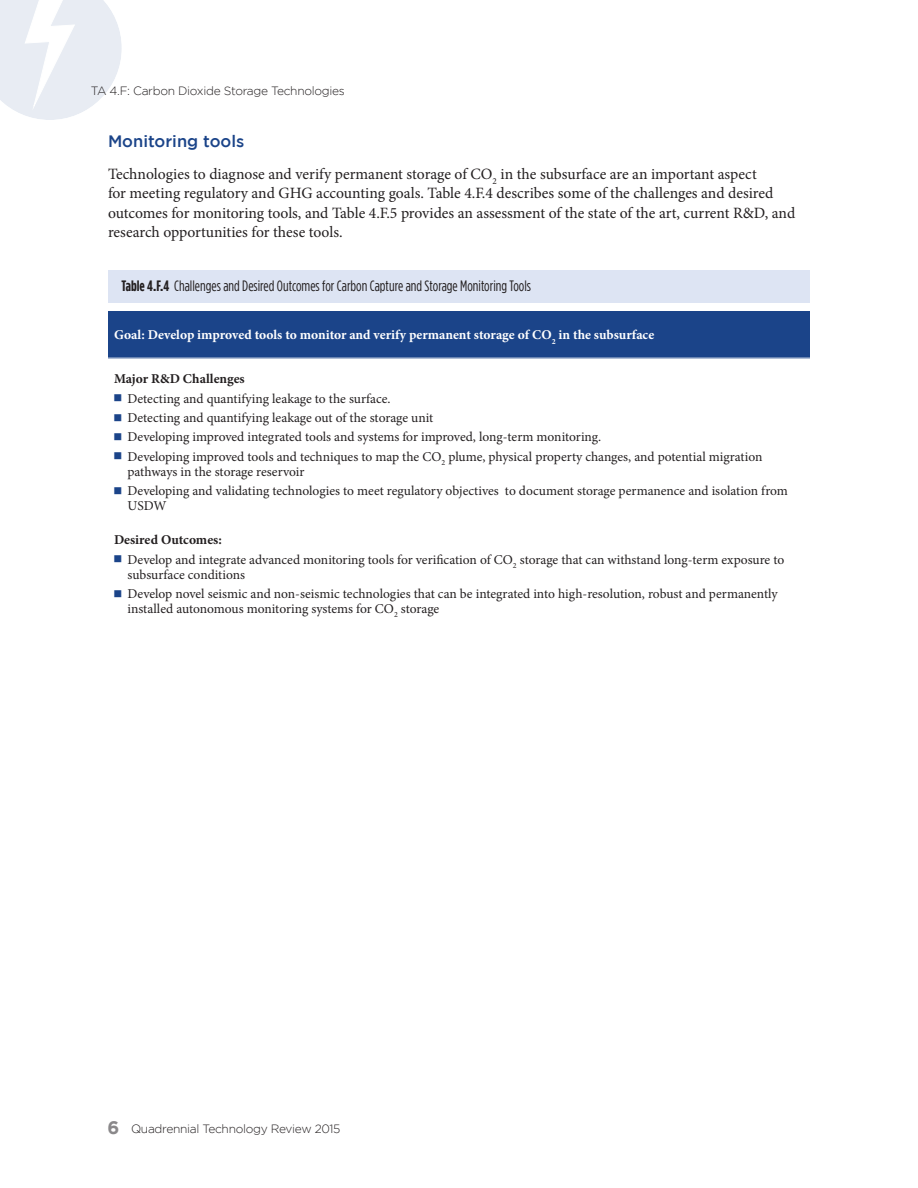
<style>
.page{position:relative;width:918px;height:1188px;background:#fff}
.page>*{position:absolute;margin:0;border:0;box-sizing:border-box;transform-origin:0 0}
.Header_Two{font:500 16.5px "Gotham";color:#1b4489}
.Body_Text{font:15.75px/19.5px "Minion Pro";letter-spacing:-.005em;color:#231f20}
.Figure_Text{font:15px "Gotham Condensed";color:#231f20}
.Table_-_body_text_wi{font:13.5px/15px "Minion Pro";letter-spacing:-.005em;color:#231f20}
.Table_-_First_line{font:700 13.5px "Minion Pro";color:#fff}
.Table_-_body_text{font:700 13.5px "Minion Pro";color:#231f20}
.t1{font:300 12px "Gotham";letter-spacing:-.025em;color:#231f20}
.s1{font-weight:700}
.s2{font-weight:700;font-size:18px;color:#8a888a}
</style>
<div class="page">
<svg style="left:0;top:0;width:122px;height:120px"></svg>
<div style="left:108px;top:270px;width:702px;height:32px;background:#dde4f3"></div>
<div style="left:108px;top:311px;width:702px;height:47px;background:#1b4489"></div>
<p class="t1" style="left:91px;top:84px;width:256px">TA 4.F: Carbon Dioxide Storage Technologies</p>
<p class="Header_Two" style="left:108px;top:132px;width:138px">Monitoring tools</p>
<p class="Body_Text" style="left:108px;top:164px;width:689px">Technologies to diagnose and verify permanent storage of CO<sub>2</sub> in the subsurface are an important aspect<br>for meeting regulatory and GHG accounting goals. Table 4.F.4 describes some of the challenges and desired outcomes for monitoring tools, and Table 4.F.5 provides an assessment of the state of the art, current R&amp;D, and research opportunities for these tools.</p>
<p class="Figure_Text" style="left:122px;top:278px;width:411px"><span class="s1">Table 4.F.4</span> Challenges and Desired Outcomes for Carbon Capture and Storage Monitoring Tools</p>
<p class="Table_-_First_line" style="left:114px;top:326px;width:542px">Goal: Develop improved tools to monitor and verify permanent storage of CO<sub>2</sub> in the subsurface</p>
<p class="Table_-_body_text" style="left:114px;top:369px;width:132px">Major R&amp;D Challenges</p>
<p class="Table_-_body_text_wi" style="left:114px;top:391px;width:278px"><sup>■</sup> Detecting and quantifying leakage to the surface.</p>
<p class="Table_-_body_text_wi" style="left:114px;top:410px;width:321px"><sup>■</sup> Detecting and quantifying leakage out of the storage unit</p>
<p class="Table_-_body_text_wi" style="left:114px;top:429px;width:489px"><sup>■</sup> Developing improved integrated tools and systems for improved, long-term monitoring.</p>
<p class="Table_-_body_text_wi" style="left:128px;top:449px;width:636px;text-indent:-14px"><sup>■</sup> Developing improved tools and techniques to map the CO<sub>2</sub> plume, physical property changes, and potential migration pathways in the storage reservoir</p>
<p class="Table_-_body_text_wi" style="left:128px;top:483px;width:662px;text-indent:-14px"><sup>■</sup> Developing and validating technologies to meet regulatory objectives to document storage permanence and isolation from<br>USDW</p>
<p class="Table_-_body_text" style="left:114px;top:530px;width:109px">Desired Outcomes:</p>
<p class="Table_-_body_text_wi" style="left:128px;top:552px;width:658px;text-indent:-14px"><sup>■</sup> Develop and integrate advanced monitoring tools for verification of CO<sub>2</sub> storage that can withstand long-term exposure to subsurface conditions</p>
<p class="Table_-_body_text_wi" style="left:128px;top:586px;width:652px;text-indent:-14px"><sup>■</sup> Develop novel seismic and non-seismic technologies that can be integrated into high-resolution, robust and permanently installed autonomous monitoring systems for CO<sub>2</sub> storage</p>
<p class="t1" style="left:107px;top:1122px;width:235px"><span class="s2">6</span> Quadrennial Technology Review 2015</p>
</div>
